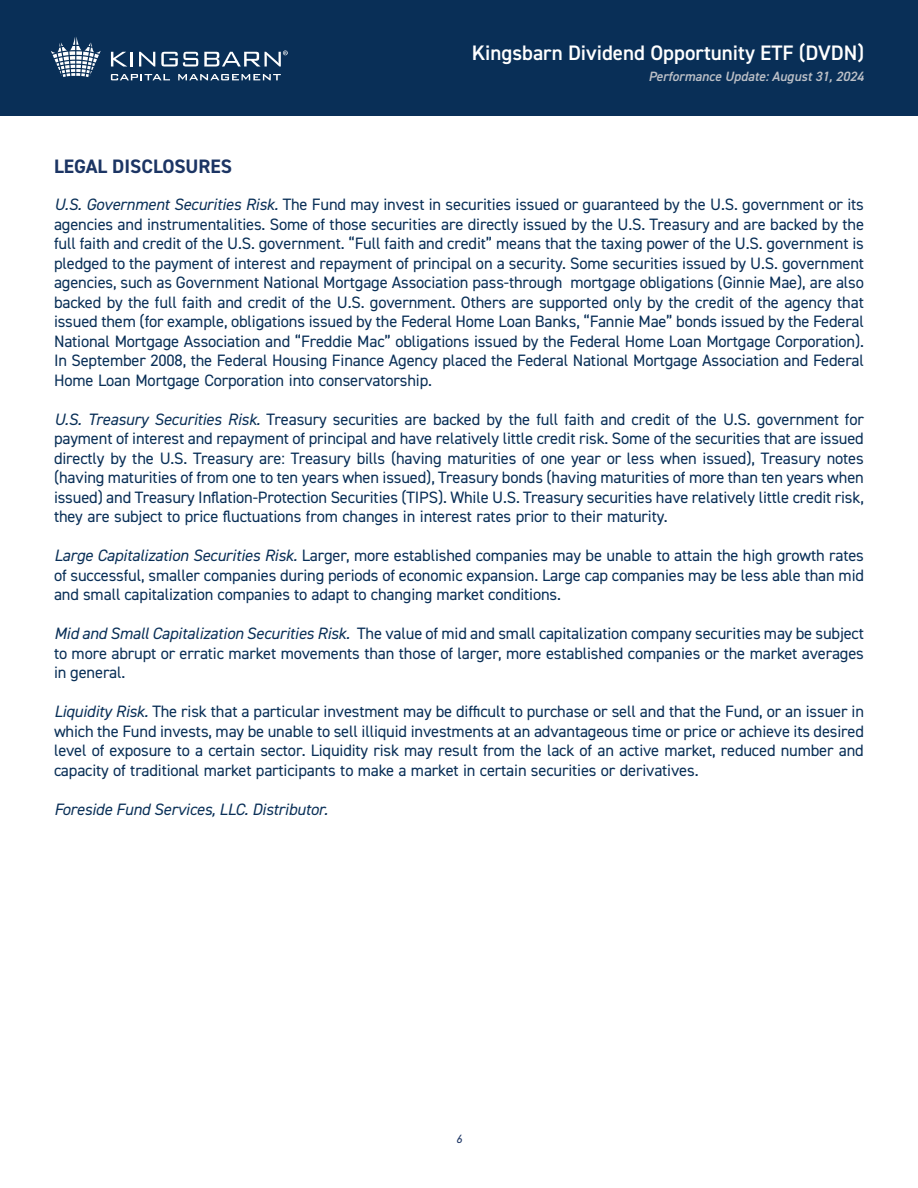
<style>
.page{position:relative;width:918px;height:1188px;background:#fff}
.page>*{position:absolute;margin:0;border:0;box-sizing:border-box;transform-origin:0 0}
.t1{font:600 21px "DIN2014";color:#fff}
.t2{font:700 19.5px "DIN2014";color:#1c3564}
.t3{font:16.5px/19.5px "DIN2014";letter-spacing:-.01em;color:#092f57;text-align:justify}
.t4{font:italic 16.5px "DIN2014";letter-spacing:-.01em;color:#092f57}
.t5{font:italic 600 13.5px "DIN2014";color:#bcc0c7}
.t6{font:italic 12px "DIN2014";color:#1c3564}
.s1{font-style:italic}
</style>
<div class="page">
<div style="left:0;top:0;width:918px;height:116px;background:#092f57"></div>
<svg style="left:111px;top:52px;width:16px;height:15px"></svg>
<hr style="left:130px;top:52px;width:3px;height:15px;background:#fff">
<svg style="left:139px;top:52px;width:16px;height:15px"></svg>
<svg style="left:161px;top:52px;width:37px;height:15px"></svg>
<svg style="left:51px;top:37px;width:50px;height:40px"></svg>
<svg style="left:111px;top:74px;width:59px;height:6px"></svg>
<svg style="left:178px;top:74px;width:103px;height:6px"></svg>
<svg style="left:204px;top:51px;width:84px;height:16px"></svg>
<p class="t1" style="left:472px;top:38px;width:394px">Kingsbarn Dividend Opportunity ETF (DVDN)</p>
<p class="t5" style="left:649px;top:68px;width:217px">Performance Update: August 31, 2024</p>
<p class="t2" style="left:54px;top:153px;width:180px">LEGAL DISCLOSURES</p>
<p class="t3" style="left:54px;top:195px;width:812px"><span class="s1">U.S. Government Securities Risk.</span> The Fund may invest in securities issued or guaranteed by the U.S. government or its agencies and instrumentalities. Some of those securities are directly issued by the U.S. Treasury and are backed by the full faith and credit of the U.S. government. “Full faith and credit” means that the taxing power of the U.S. government is pledged to the payment of interest and repayment of principal on a security. Some securities issued by U.S. government agencies, such as Government National Mortgage Association pass-through mortgage obligations (Ginnie Mae), are also backed by the full faith and credit of the U.S. government. Others are supported only by the credit of the agency that issued them (for example, obligations issued by the Federal Home Loan Banks, “Fannie Mae” bonds issued by the Federal National Mortgage Association and “Freddie Mac” obligations issued by the Federal Home Loan Mortgage Corporation).<br>In September 2008, the Federal Housing Finance Agency placed the Federal National Mortgage Association and Federal Home Loan Mortgage Corporation into conservatorship.</p>
<p class="t3" style="left:54px;top:409px;width:812px"><span class="s1">U.S. Treasury Securities Risk.</span> Treasury securities are backed by the full faith and credit of the U.S. government for payment of interest and repayment of principal and have relatively little credit risk. Some of the securities that are issued directly by the U.S. Treasury are: Treasury bills (having maturities of one year or less when issued), Treasury notes (having maturities of from one to ten years when issued), Treasury bonds (having maturities of more than ten years when issued) and Treasury Inflation-Protection Securities (TIPS). While U.S. Treasury securities have relatively little credit risk, they are subject to price fluctuations from changes in interest rates prior to their maturity.</p>
<p class="t3" style="left:54px;top:546px;width:812px"><span class="s1">Large Capitalization Securities Risk.</span> Larger, more established companies may be unable to attain the high growth rates of successful, smaller companies during periods of economic expansion. Large cap companies may be less able than mid and small capitalization companies to adapt to changing market conditions.</p>
<p class="t3" style="left:54px;top:624px;width:811px"><span class="s1">Mid and Small Capitalization Securities Risk.</span> The value of mid and small capitalization company securities may be subject to more abrupt or erratic market movements than those of larger, more established companies or the market averages in general.</p>
<p class="t3" style="left:54px;top:702px;width:812px"><span class="s1">Liquidity Risk.</span> The risk that a particular investment may be difficult to purchase or sell and that the Fund, or an issuer in which the Fund invests, may be unable to sell illiquid investments at an advantageous time or price or achieve its desired level of exposure to a certain sector. Liquidity risk may result from the lack of an active market, reduced number and capacity of traditional market participants to make a market in certain securities or derivatives.</p>
<p class="t4" style="left:54px;top:799px;width:275px">Foreside Fund Services, LLC. Distributor.</p>
<p class="t6" style="left:456px;top:1132px;width:7px">6</p>
</div>
